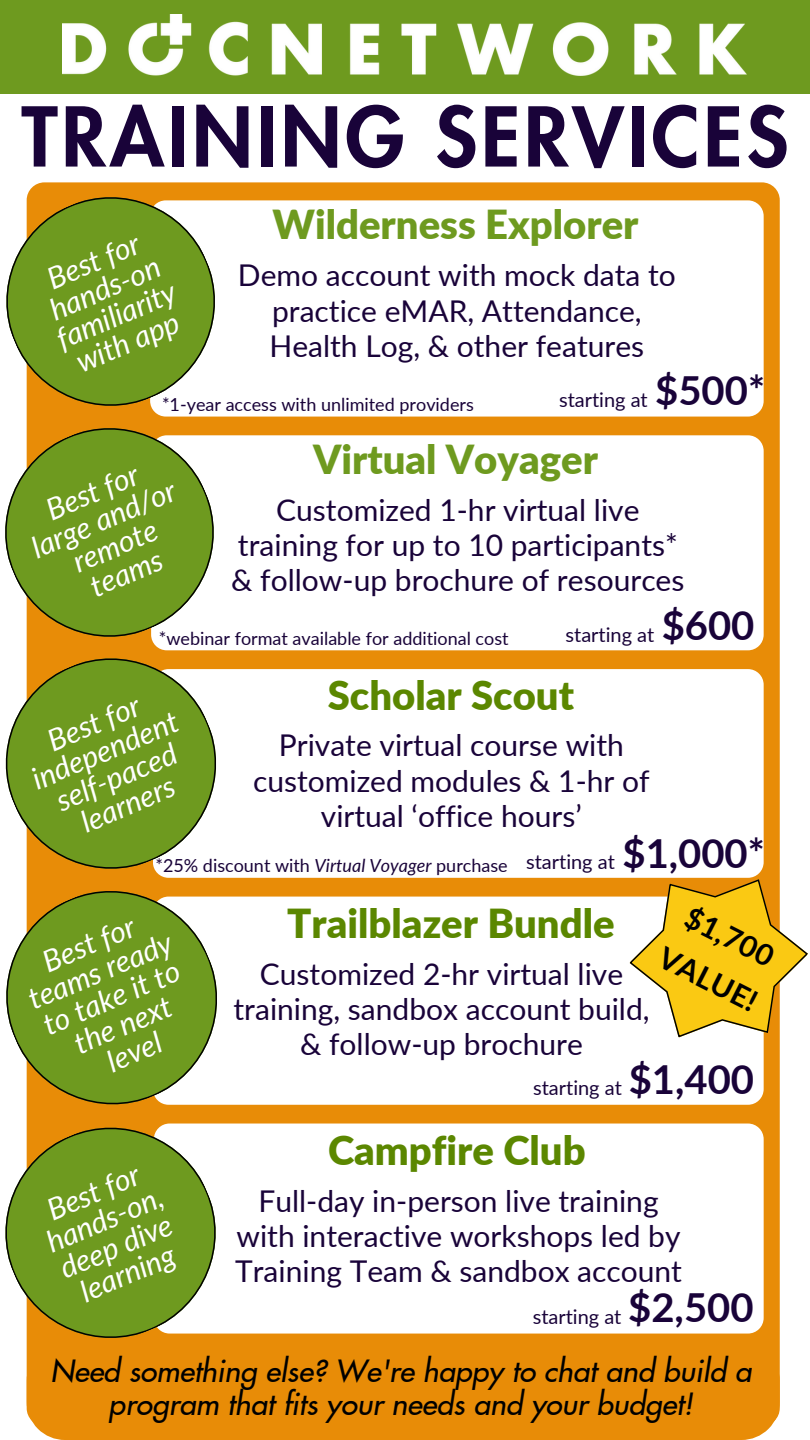
<style>
.page{position:relative;width:810px;height:1440px;background:#fff}
.page>*{position:absolute;margin:0;border:0;box-sizing:border-box;transform-origin:0 0}
.t1{font:800 80px "Futura LT Pro";letter-spacing:.05em;color:#190339}
.t2{font:900 40px "Lato";color:#5b8700}
.t3{font:900 40px "Lato";color:#6e9a1f}
.t4{font:700 40px "Lato";color:#190339}
.t5{font:30px/35.2px "Lato";color:#190339;text-align:center}
.t6{font:italic 30px/29.2px "Lato";color:#fff;text-align:center}
.t7{font:italic 500 30px/33px "Futura LT Pro";color:#000;text-align:center}
.t8{font:700 30px "Lato";color:#000}
.t9{font:20px "Lato";color:#190339}
.t10{font:18px "Lato";color:#190339}
.s1{font-style:italic}
</style>
<div class="page">
<div style="left:27px;top:182px;width:753px;height:1244px;background:#e88c07;border-radius:18px"></div>
<div style="left:151px;top:435px;width:613px;height:215px;background:#fff;border-radius:16px"></div>
<svg style="left:5px;top:420px;width:223px;height:224px"></svg>
<div style="left:153px;top:669px;width:611px;height:209px;background:#fff;border-radius:16px"></div>
<svg style="left:5px;top:644px;width:225px;height:233px"></svg>
<div style="left:154px;top:1124px;width:610px;height:210px;background:#fff;border-radius:16px"></div>
<svg style="left:5px;top:1119px;width:225px;height:233px"></svg>
<div style="left:153px;top:897px;width:611px;height:208px;background:#fff;border-radius:16px"></div>
<svg style="left:629px;top:879px;width:179px;height:159px"></svg>
<svg style="left:6px;top:877px;width:225px;height:242px"></svg>
<div style="left:0;top:0;width:810px;height:93px;background:#6e9a1f"></div>
<img style="left:63px;top:14px;width:684px;height:61px">
<div style="left:150px;top:200px;width:614px;height:217px;background:#fff;border-radius:16px"></div>
<svg style="left:6px;top:183px;width:223px;height:237px"></svg>
<svg style="left:27px;top:1343px;width:753px;height:97px"></svg>
<p class="t1" style="left:22px;top:101px;width:768px">TRAINING SERVICES</p>
<p class="t3" style="left:272px;top:200px;width:368px">Wilderness Explorer</p>
<p class="t6" style="left:29px;top:272px;width:128px;rotate:-23deg">Best for hands-on familiarity with app</p>
<p class="t5" style="left:238px;top:257px;width:440px">Demo account with mock data to practice eMAR, Attendance,<br>Health Log, &amp; other features</p>
<p class="t4" style="left:655px;top:366px;width:111px">$500*</p>
<p class="t9" style="left:559px;top:387px;width:90px">starting at</p>
<p class="t10" style="left:162px;top:393px;width:313px">*1-year access with unlimited providers</p>
<p class="t3" style="left:313px;top:435px;width:286px">Virtual Voyager</p>
<p class="t6" style="left:16px;top:508px;width:155px;rotate:-23deg">Best for large and/or remote teams</p>
<p class="t10" style="left:159px;top:627px;width:351px">*webinar format available for additional cost</p>
<p class="t5" style="left:231px;top:492px;width:455px">Customized 1-hr virtual live training for up to 10 participants* &amp; follow-up brochure of resources</p>
<p class="t4" style="left:662px;top:601px;width:94px">$600</p>
<p class="t9" style="left:566px;top:622px;width:90px">starting at</p>
<p class="t2" style="left:328px;top:670px;width:248px">Scholar Scout</p>
<p class="t6" style="left:16px;top:739px;width:157px;rotate:-23deg">Best for independent self-paced learners</p>
<p class="t5" style="left:253px;top:727px;width:398px">Private virtual course with customized modules &amp; 1-hr of virtual ‘office hours’</p>
<p class="t4" style="left:622px;top:828px;width:144px">$1,000*</p>
<p class="t9" style="left:526px;top:849px;width:90px">starting at</p>
<p class="t10" style="left:155px;top:854px;width:354px">*25% discount with <span class="s1">Virtual Voyager</span> purchase</p>
<p class="t6" style="left:12px;top:960px;width:155px;rotate:-23deg">Best for teams ready to take it to the next level</p>
<p class="t6" style="left:30px;top:1202px;width:125px;rotate:-23deg">Best for hands-on, deep dive learning</p>
<p class="t8" style="left:696px;top:899px;width:97px;rotate:27deg">$1,700</p>
<p class="t2" style="left:287px;top:899px;width:329px">Trailblazer Bundle</p>
<p class="t8" style="left:669px;top:938px;width:108px;rotate:27deg">VALUE!</p>
<p class="t5" style="left:233px;top:956px;width:418px">Customized 2-hr virtual live training, sandbox account build, &amp; follow-up brochure</p>
<p class="t4" style="left:629px;top:1054px;width:127px">$1,400</p>
<p class="t9" style="left:533px;top:1076px;width:90px">starting at</p>
<p class="t2" style="left:328px;top:1126px;width:259px">Campfire Club</p>
<p class="t5" style="left:235px;top:1183px;width:449px">Full-day in-person live training with interactive workshops led by<br>Training Team &amp; sandbox account</p>
<p class="t4" style="left:628px;top:1283px;width:127px">$2,500</p>
<p class="t9" style="left:533px;top:1304px;width:90px">starting at</p>
<p class="t7" style="left:50px;top:1355px;width:702px">Need something else? We're happy to chat and build a program that fits your needs and your budget!</p>
</div>
